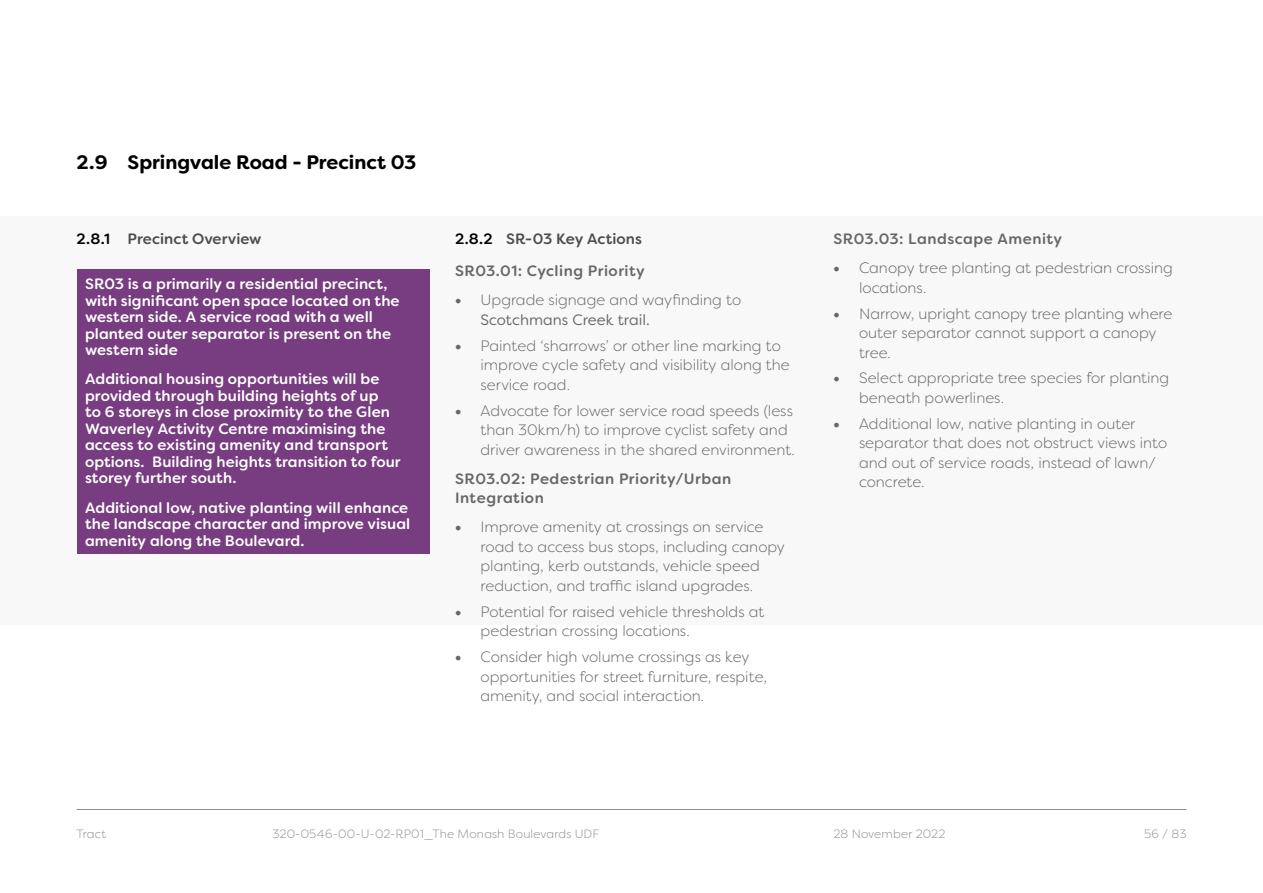
<style>
.page{position:relative;width:1263px;height:893px;background:#fff}
.page>*{position:absolute;margin:0;border:0;box-sizing:border-box;transform-origin:0 0}
.t1{font:700 19.5px "Filson Soft";color:#000}
.t2{font:300 15px/19.5px "Filson Soft";color:#686667}
.t3{font:500 15px/16.5px "Filson Soft";letter-spacing:.005em;color:#fff}
.t4{font:500 15px/32.2px "Filson Soft";letter-spacing:.03em;color:#686667}
.t5{font:500 15px "Filson Soft";color:#4d4d4f}
.t6{font:300 12px "Filson Soft";letter-spacing:.01em;color:#8d8f8e}
.s1{color:#000}
.s2{color:#4d4d4f}
.s3{font-weight:800}
.s4{font-weight:400}
</style>
<div class="page">
<div style="left:0;top:217px;width:1263px;height:408px;background:#f8f8f8"></div>
<div style="left:77px;top:270px;width:352px;height:284px;background:#773d80"></div>
<hr style="left:77px;top:809px;width:1109px;height:1px;background:#8d8f8e">
<h1 class="t1" style="left:77px;top:150px;width:341px">2.9 Springvale Road - Precinct 03</h1>
<p class="t5" style="left:77px;top:229px;width:187px"><span class="s1">2.8.1</span> Precinct Overview</p>
<p class="t3" style="left:85px;top:276px;width:316px">SR03 is a primarily a residential precinct, with significant open space located on the western side. A service road with a well planted outer separator is present on the western side</p>
<p class="t3" style="left:85px;top:371px;width:317px">Additional housing opportunities will be provided through building heights of up<br>to 6 storeys in close proximity to the Glen Waverley Activity Centre maximising the access to existing amenity and transport options. Building heights transition to four storey further south.</p>
<p class="t3" style="left:85px;top:499px;width:327px">Additional low, native planting will enhance the landscape character and improve visual amenity along the Boulevard.</p>
<p class="t4" style="left:455px;top:223px;width:191px"><span class="s1">2.8.2</span> <span class="s2">SR-03 Key Actions<br></span>SR03.01: Cycling Priority</p>
<p class="t2" style="left:480px;top:290px;width:262px;text-indent:-26px"><span class="s3">•</span> Upgrade signage and wayfinding to<br><span class="s4">Scotchmans Creek trail.</span></p>
<p class="t2" style="left:480px;top:336px;width:311px;text-indent:-26px"><span class="s3">•</span> Painted ‘sharrows’ or other line marking to improve cycle safety and visibility along the service road.</p>
<p class="t2" style="left:480px;top:401px;width:316px;text-indent:-26px"><span class="s3">•</span> Advocate for lower service road speeds (less than 30km/h) to improve cyclist safety and driver awareness in the shared environment.</p>
<p class="t4" style="left:455px;top:469px;width:278px;line-height:19.5px">SR03.02: Pedestrian Priority/Urban<br>Integration</p>
<p class="t2" style="left:480px;top:517px;width:306px;text-indent:-26px"><span class="s3">•</span> Improve amenity at crossings on service road to access bus stops, including canopy planting, kerb outstands, vehicle speed reduction, and traffic island upgrades.</p>
<p class="t2" style="left:480px;top:602px;width:285px;text-indent:-26px"><span class="s3">•</span> Potential for raised vehicle thresholds at pedestrian crossing locations.</p>
<p class="t2" style="left:480px;top:647px;width:288px;text-indent:-26px"><span class="s3">•</span> Consider high volume crossings as key opportunities for street furniture, respite, amenity, and social interaction.</p>
<p class="t4" style="left:833px;top:223px;width:230px">SR03.03: Landscape Amenity</p>
<p class="t2" style="left:859px;top:258px;width:315px;text-indent:-26px"><span class="s3">•</span> Canopy tree planting at pedestrian crossing locations.</p>
<p class="t2" style="left:859px;top:303px;width:315px;text-indent:-26px"><span class="s3">•</span> Narrow, upright canopy tree planting where outer separator cannot support a canopy tree.</p>
<p class="t2" style="left:859px;top:368px;width:312px;text-indent:-26px"><span class="s3">•</span> Select appropriate tree species for planting beneath powerlines.</p>
<p class="t2" style="left:859px;top:414px;width:310px;text-indent:-26px"><span class="s3">•</span> Additional low, native planting in outer separator that does not obstruct views into and out of service roads, instead of lawn/ concrete.</p>
<p class="t6" style="left:77px;top:826px;width:31px">Tract</p>
<p class="t6" style="left:273px;top:826px;width:328px">320-0546-00-U-02-RP01_The Monash Boulevards UDF</p>
<p class="t6" style="left:833px;top:826px;width:114px">28 November 2022</p>
<p class="t6" style="left:1144px;top:826px;width:44px">56 / 83</p>
</div>
